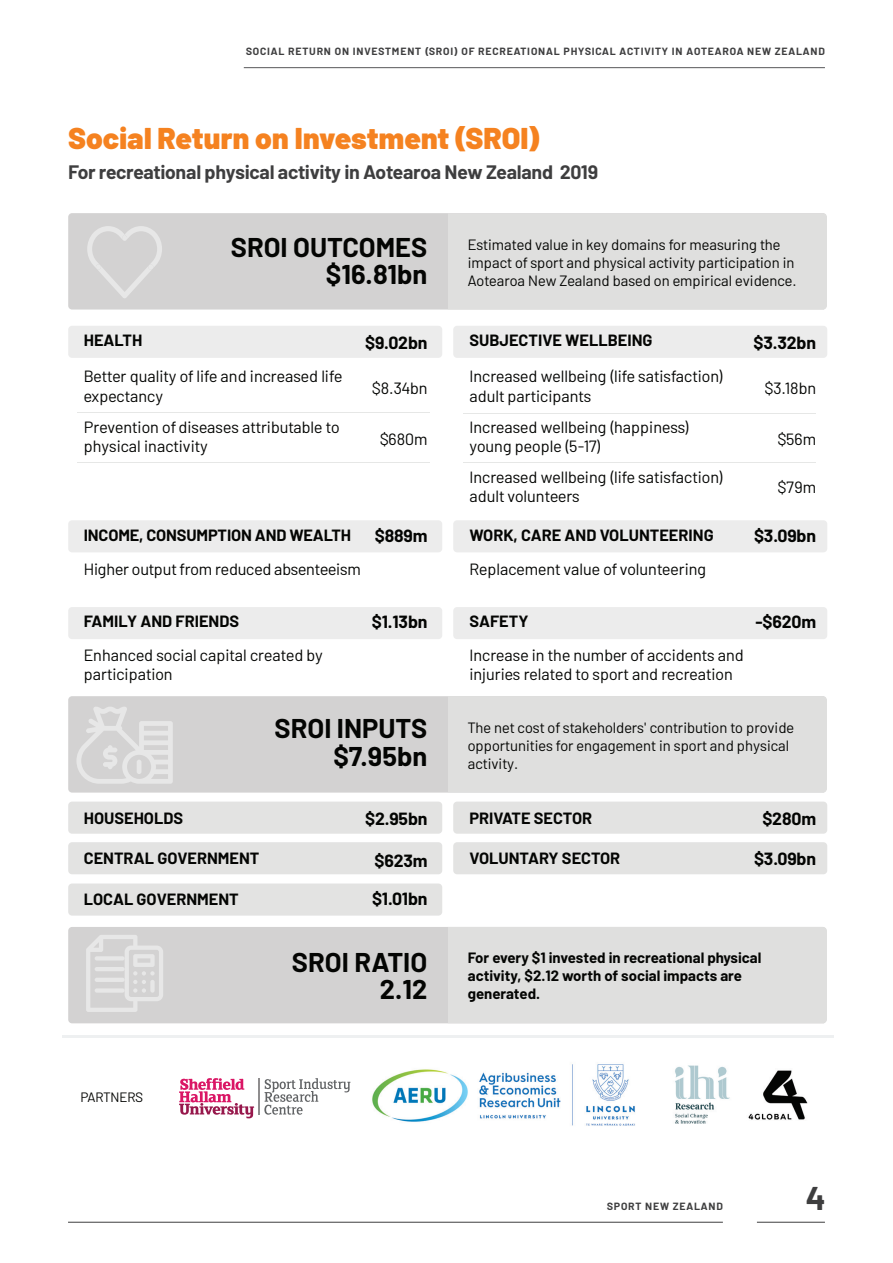
<style>
.page{position:relative;width:893px;height:1263px;background:#fff}
.page>*{position:absolute;margin:0;border:0;box-sizing:border-box;transform-origin:0 0}
.t1{font:700 33px "Barlow";color:#3e3e3f}
.Barlow_Main_Head_Ora{font:900 30px "Barlow";color:#f58220}
.t2{font:700 27.15px/27.8px "Barlow";color:#040503;text-align:right}
._2ND_HEAD{font:700 19.5px "Barlow";letter-spacing:-.015em;color:#3e3e3f}
.t3{font:700 17.7px "Barlow";letter-spacing:-.01em;color:#040503}
.t4{font:16.35px/19px "Barlow";color:#040503}
.t5{font:700 16.35px "Barlow";color:#040503}
.t6{font:15px/18px "Barlow";color:#040503}
.t7{font:700 15px/18px "Barlow";color:#040503}
.t8{font:13.65px "Barlow";color:#040503}
.t9{font:700 10.5px "Barlow";letter-spacing:.08em;color:#3e3e3f}
.s1{font-weight:700}
</style>
<div class="page">
<div style="left:68px;top:326px;width:374px;height:32px;background:#ececec;border-radius:4px"></div>
<div style="left:68px;top:520px;width:374px;height:32px;background:#ececec;border-radius:4px"></div>
<div style="left:68px;top:607px;width:374px;height:32px;background:#ececec;border-radius:4px"></div>
<div style="left:453px;top:326px;width:374px;height:32px;background:#ececec;border-radius:4px"></div>
<div style="left:453px;top:520px;width:374px;height:32px;background:#ececec;border-radius:4px"></div>
<div style="left:453px;top:607px;width:374px;height:32px;background:#ececec;border-radius:4px"></div>
<div style="left:68px;top:213px;width:759px;height:97px;background:#d3d2d2;border-radius:4px"></div>
<div style="left:448px;top:213px;width:379px;height:97px;background:#dfdfde"></div>
<img style="left:675px;top:1065px;width:55px;height:59px">
<img style="left:372px;top:1064px;width:263px;height:62px">
<img style="left:748px;top:1070px;width:60px;height:50px">
<hr style="left:63px;top:1035px;width:770px;height:3px;background:#eef0f1">
<div style="left:68px;top:927px;width:759px;height:96px;background:#d3d2d2;border-radius:4px"></div>
<div style="left:448px;top:927px;width:379px;height:96px;background:#dfdfde"></div>
<hr style="left:463px;top:413px;width:352px;height:1px;background:#e6e7e6">
<hr style="left:463px;top:462px;width:352px;height:1px;background:#e6e7e6">
<hr style="left:78px;top:462px;width:352px;height:1px;background:#e6e7e6">
<hr style="left:78px;top:412px;width:352px;height:1px;background:#e6e7e6">
<div style="left:68px;top:842px;width:374px;height:32px;background:#e3e3e2;border-radius:4px"></div>
<div style="left:453px;top:842px;width:374px;height:32px;background:#e3e3e2;border-radius:4px"></div>
<div style="left:68px;top:802px;width:374px;height:32px;background:#e3e3e2;border-radius:4px"></div>
<div style="left:453px;top:802px;width:374px;height:32px;background:#e3e3e2;border-radius:4px"></div>
<div style="left:68px;top:883px;width:374px;height:32px;background:#e3e3e2;border-radius:4px"></div>
<div style="left:68px;top:696px;width:759px;height:97px;background:#d3d2d2;border-radius:4px"></div>
<div style="left:448px;top:696px;width:379px;height:97px;background:#dfdfde"></div>
<svg style="left:76px;top:707px;width:97px;height:77px"></svg>
<svg style="left:86px;top:935px;width:77px;height:77px"></svg>
<hr style="left:95px;top:956px;width:30px;height:4px;background:#e7e7e7;border-radius:2px">
<hr style="left:95px;top:967px;width:30px;height:4px;background:#e7e7e7;border-radius:2px">
<hr style="left:95px;top:978px;width:30px;height:4px;background:#e7e7e7;border-radius:2px">
<div style="left:95px;top:988px;width:30px;height:5px;background:#e7e7e7;border-radius:2px"></div>
<svg style="left:87px;top:226px;width:75px;height:72px"></svg>
<svg style="left:179px;top:1078px;width:75px;height:40px"></svg>
<svg style="left:264px;top:1078px;width:86px;height:37px"></svg>
<hr style="left:258px;top:1078px;width:2px;height:36px;background:#8f8d8e">
<hr style="left:68px;top:1222px;width:655px;height:1px;background:#3e3e3f">
<hr style="left:757px;top:1222px;width:68px;height:1px;background:#3e3e3f">
<hr style="left:244px;top:67px;width:581px;height:1px;background:#57585a">
<p class="t9" style="left:246px;top:44px;width:580px">SOCIAL RETURN ON INVESTMENT (SROI) OF RECREATIONAL PHYSICAL ACTIVITY IN AOTEAROA NEW ZEALAND</p>
<p class="Barlow_Main_Head_Ora" style="left:68px;top:116px;width:473px">Social Return on Investment (SROI)</p>
<p class="_2ND_HEAD" style="left:68px;top:157px;width:531px">For recreational physical activity in Aotearoa New Zealand 2019</p>
<p class="t2" style="left:231px;top:231px;width:198px">SROI OUTCOMES $16.81bn</p>
<p class="t6" style="left:468px;top:234px;width:330px">Estimated value in key domains for measuring the impact of sport and physical activity participation in<br>Aotearoa New Zealand based on empirical evidence.</p>
<p class="t5" style="left:84px;top:328px;width:60px">HEALTH</p>
<p class="t4" style="left:84px;top:366px;width:260px">Better quality of life and increased life expectancy</p>
<p class="t4" style="left:84px;top:416px;width:257px">Prevention of diseases attributable to physical inactivity</p>
<p class="t3" style="left:365px;top:330px;width:64px">$9.02bn</p>
<p class="t4" style="left:372px;top:377px;width:57px">$8.34bn</p>
<p class="t4" style="left:380px;top:429px;width:49px">$680m</p>
<p class="t5" style="left:469px;top:328px;width:185px">SUBJECTIVE WELLBEING</p>
<p class="t4" style="left:469px;top:366px;width:255px">Increased wellbeing (life satisfaction) adult participants</p>
<p class="t4" style="left:469px;top:416px;width:222px">Increased wellbeing (happiness) young people (5-17)</p>
<p class="t4" style="left:469px;top:466px;width:255px">Increased wellbeing (life satisfaction) adult volunteers</p>
<p class="t3" style="left:754px;top:330px;width:64px">$3.32bn</p>
<p class="t4" style="left:765px;top:377px;width:53px">$3.18bn</p>
<p class="t4" style="left:778px;top:429px;width:40px">$56m</p>
<p class="t4" style="left:778px;top:477px;width:40px">$79m</p>
<p class="t3" style="left:375px;top:523px;width:54px">$889m</p>
<p class="t3" style="left:754px;top:523px;width:64px">$3.09bn</p>
<p class="t4" style="left:84px;top:517px;width:279px;line-height:34px"><span class="s1">INCOME, CONSUMPTION AND WEALTH<br></span>Higher output from reduced absenteeism</p>
<p class="t4" style="left:469px;top:517px;width:246px;line-height:34px"><span class="s1">WORK, CARE AND VOLUNTEERING<br></span>Replacement value of volunteering</p>
<p class="t4" style="left:84px;top:603px;width:241px;line-height:34px"><span class="s1">FAMILY AND FRIENDS<br></span>Enhanced social capital created by</p>
<p class="t4" style="left:84px;top:664px;width:90px">participation</p>
<p class="t3" style="left:372px;top:609px;width:57px">$1.13bn</p>
<p class="t3" style="left:755px;top:609px;width:62px">-$620m</p>
<p class="t4" style="left:469px;top:603px;width:276px;line-height:34px"><span class="s1">SAFETY<br></span>Increase in the number of accidents and</p>
<p class="t4" style="left:469px;top:664px;width:265px">injuries related to sport and recreation</p>
<p class="t5" style="left:84px;top:806px;width:101px">HOUSEHOLDS</p>
<p class="t5" style="left:84px;top:846px;width:177px">CENTRAL GOVERNMENT</p>
<p class="t5" style="left:84px;top:887px;width:156px">LOCAL GOVERNMENT</p>
<p class="t2" style="left:275px;top:712px;width:154px">SROI INPUTS $7.95bn</p>
<p class="t6" style="left:468px;top:717px;width:328px">The net cost of stakeholders' contribution to provide opportunities for engagement in sport and physical activity.</p>
<p class="t3" style="left:365px;top:805px;width:64px">$2.95bn</p>
<p class="t3" style="left:375px;top:847px;width:54px">$623m</p>
<p class="t3" style="left:372px;top:885px;width:57px">$1.01bn</p>
<p class="t5" style="left:469px;top:806px;width:124px">PRIVATE SECTOR</p>
<p class="t5" style="left:469px;top:846px;width:152px">VOLUNTARY SECTOR</p>
<p class="t3" style="left:762px;top:805px;width:55px">$280m</p>
<p class="t3" style="left:754px;top:846px;width:64px">$3.09bn</p>
<p class="t2" style="left:292px;top:946px;width:137px">SROI RATIO<br>2.12</p>
<p class="t7" style="left:468px;top:948px;width:295px">For every $1 invested in recreational physical activity, $2.12 worth of social impacts are generated.</p>
<p class="t8" style="left:80px;top:1087px;width:64px">PARTNERS</p>
<p class="t9" style="left:607px;top:1198px;width:117px">SPORT NEW ZEALAND</p>
<h1 class="t1" style="left:806px;top:1173px;width:20px">4</h1>
</div>
